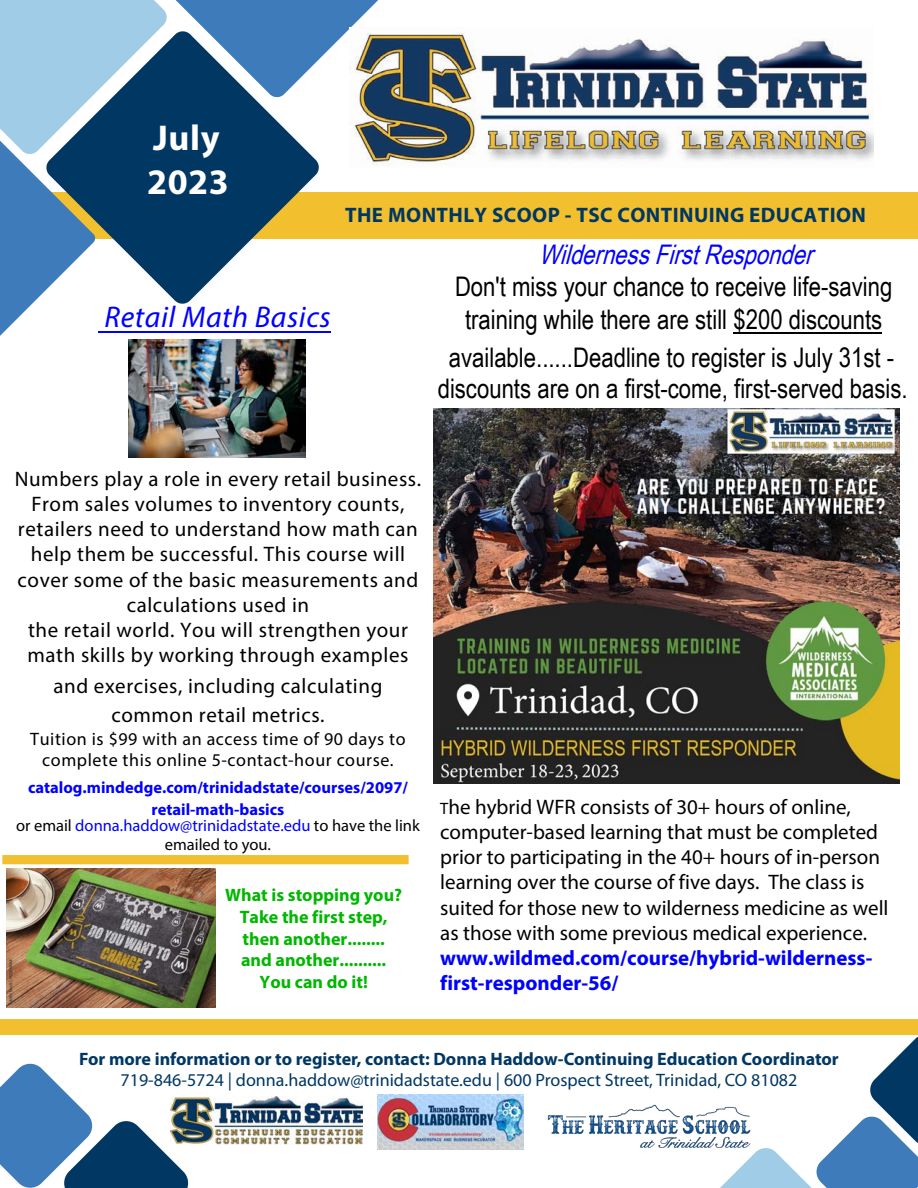
<style>
.page{position:relative;width:918px;height:1188px;background:#fff}
.page>*{position:absolute;margin:0;border:0;box-sizing:border-box;transform-origin:0 0}
.t1{font:700 36px/44.1px "Myriad Pro";letter-spacing:.015em;color:#fff}
.t2{font:italic 30px "Myriad Pro";letter-spacing:.02em;color:#00f}
.t3{font:27px/32.4px "Arial Narrow";color:#000;text-align:center}
.t4{font:21px/25.2px "Myriad Pro";letter-spacing:.025em;color:#000;text-align:center}
.t5{font:21px/25.2px "Myriad Pro";color:#000}
.t6{font:700 21px/25.2px "Myriad Pro";color:#00f}
.t7{font:700 21px "Myriad Pro";letter-spacing:.02em;color:#003763}
.t8{font:700 18px/21.6px "Myriad Pro";color:#00b700;text-align:center}
.t9{font:700 18px "Myriad Pro";color:#003763}
.t10{font:18px "Myriad Pro";color:#003763}
.t11{font:18px/21.6px "Myriad Pro";letter-spacing:.03em;color:#000;text-align:center}
.t12{font:700 16.5px/21.9px "Myriad Pro";color:#00f;text-align:center}
.t13{font:16.5px/18.8px "Myriad Pro";color:#000;text-align:center}
.s1{font-style:italic;color:#00f}
.s2{color:#00f}
.s3{font-size:16.5px}
</style>
<div class="page">
<div style="left:0;top:192px;width:918px;height:47px;background:#f2c02e"></div>
<div style="left:0;top:1020px;width:918px;height:15px;background:#f2c02e"></div>
<svg style="left:0;top:1063px;width:189px;height:125px"></svg>
<svg style="left:720px;top:1036px;width:198px;height:152px"></svg>
<img style="left:171px;top:1096px;width:192px;height:49px">
<img style="left:547px;top:1099px;width:217px;height:52px">
<svg style="left:0;top:0;width:378px;height:336px"></svg>
<img style="left:349px;top:28px;width:524px;height:139px">
<div style="left:2px;top:857px;width:407px;height:5px;background:#f2c02e"></div>
<img style="left:434px;top:408px;width:466px;height:375px">
<img style="left:7px;top:868px;width:209px;height:140px">
<hr style="left:99px;top:331px;width:232px;height:2px;background:#00f">
<img style="left:129px;top:340px;width:177px;height:118px">
<img style="left:377px;top:1094px;width:147px;height:55px">
<hr style="left:734px;top:332px;width:148px;height:2px;background:#000">
<p class="t1" style="left:147px;top:115px;width:83px">July<br>2023</p>
<h2 class="t2" style="left:105px;top:299px;width:228px">Retail Math Basics</h2>
<p class="t7" style="left:345px;top:203px;width:522px">THE MONTHLY SCOOP - TSC CONTINUING EDUCATION</p>
<p class="t3" style="left:455px;top:237px;width:439px"><span class="s1">WildernessFirstResponder<br></span>Don't miss your chance to receive life-saving training while there are still $200 discounts</p>
<p class="t3" style="left:438px;top:341px;width:472px;line-height:31px">available......Deadline to register is July 31st - discounts are on a first-come, first-served basis.</p>
<p class="t4" style="left:15px;top:466px;width:408px">Numbers play a role in every retail business.<br>From sales volumes to inventory counts, retailers need to understand how math can help them be successful. This course will cover some of the basic measurements and calculations used in<br>the retail world. You will strengthen your math skills by working through examples</p>
<p class="t4" style="left:54px;top:672px;width:330px;line-height:28.7px">and exercises, including calculating common retail metrics.</p>
<p class="t11" style="left:30px;top:728px;width:377px">Tuition is $99 with an access time of 90 days to complete this online 5-contact-hour course.</p>
<p class="t12" style="left:28px;top:777px;width:381px">catalog.mindedge.com/trinidadstate/courses/2097/ retail-math-basics</p>
<p class="t13" style="left:16px;top:816px;width:405px">or email <span class="s2">donna.haddow@trinidadstate.edu</span> to have the link emailed to you.</p>
<p class="t8" style="left:225px;top:884px;width:178px">What is stopping you?<br>Take the first step, then another........ and another..........<br>You can do it!</p>
<p class="t5" style="left:440px;top:794px;width:450px"><span class="s3">T</span>he hybrid WFR consists of 30+ hours of online, computer-based learning that must be completed prior to participating in the 40+ hours of in-person learning over the course of five days. The class is suited for those new to wilderness medicine as well as those with some previous medical experience.</p>
<p class="t6" style="left:440px;top:945px;width:434px">www.wildmed.com/course/hybrid-wilderness&shy;first-responder-56/</p>
<p class="t9" style="left:79px;top:1047px;width:761px">For more information or to register, contact: Donna Haddow-Continuing Education Coordinator</p>
<p class="t10" style="left:121px;top:1069px;width:678px">719-846-5724 | donna.haddow@trinidadstate.edu | 600 Prospect Street, Trinidad, CO 81082</p>
</div>
